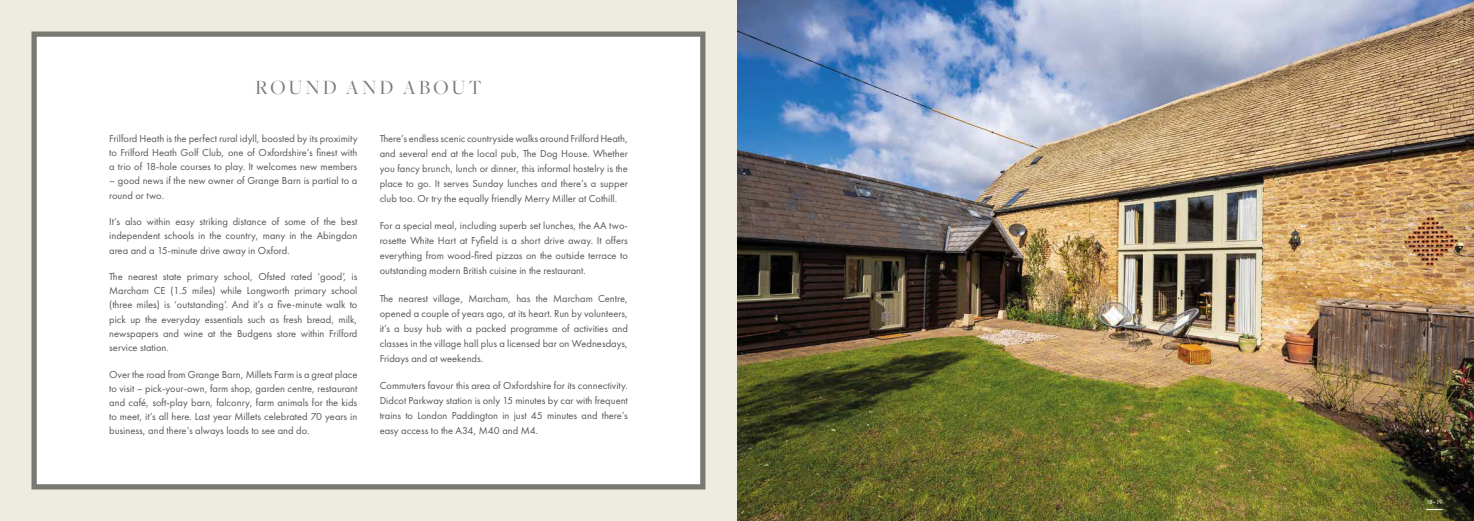
<style>
.page{position:relative;width:1474px;height:521px;background:#fff}
.page>*{position:absolute;margin:0;border:0;box-sizing:border-box;transform-origin:0 0}
.t1{font:21px "Freight Big Pro";letter-spacing:.14em;color:#777a71}
.t2{font:10.5px/14.2px "Futura PT";color:#575756;text-align:justify}
.t3{font:6.12px "Futura PT";color:#fff}
</style>
<div class="page">
<img style="left:737px;top:0;width:736px;height:521px">
<svg style="left:1426px;top:509px;width:16px;height:1px"></svg>
<div style="left:0;top:0;width:737px;height:521px;background:#eeebe0"></div>
<div style="left:32px;top:32px;width:673px;height:457px;background:#fff;border:5px solid #777a71"></div>
<h1 class="t1" style="left:255px;top:73px;width:228px">ROUND AND ABOUT</h1>
<p class="t2" style="left:109px;top:131px;width:250px">Frilford Heath is the perfect rural idyll, boosted by its proximity to Frilford Heath Golf Club, one of Oxfordshire’s finest with a trio of 18-hole courses to play. It welcomes new members</p>
<p class="t2" style="left:109px;top:174px;width:250px">– good news if the new owner of Grange Barn is partial to a round or two.</p>
<p class="t2" style="left:109px;top:215px;width:250px">It’s also within easy striking distance of some of the best independent schools in the country, many in the Abingdon area and a 15-minute drive away in Oxford.</p>
<p class="t2" style="left:109px;top:269px;width:250px">The nearest state primary school, Ofsted rated ‘good’, is Marcham CE (1.5 miles) while Longworth primary school (three miles) is ‘outstanding’. And it’s a five-minute walk to pick up the everyday essentials such as fresh bread, milk, newspapers and wine at the Budgens store within Frilford service station.</p>
<p class="t2" style="left:109px;top:367px;width:250px">Over the road from Grange Barn, Millets Farm is a great place to visit – pick-your-own, farm shop, garden centre, restaurant and café, soft-play barn, falconry, farm animals for the kids to meet, it’s all here. Last year Millets celebrated 70 years in business, and there’s always loads to see and do.</p>
<p class="t2" style="left:380px;top:131px;width:250px;line-height:15px">There’s endlessscenic countrysidewalksaroundFrilfordHeath, and several end at the local pub, The Dog House. Whether you fancy brunch, lunch or dinner, this informal hostelry is the place to go. It serves Sunday lunches and there’s a supper club too. Or try the equally friendly Merry Miller at Cothill.</p>
<p class="t2" style="left:380px;top:218px;width:250px;line-height:15px">For a special meal, including superb set lunches, the AA two&shy;rosette White Hart at Fyfield is a short drive away. It offers everything from wood-fired pizzas on the outside terrace to outstanding modern British cuisine in the restaurant.</p>
<p class="t2" style="left:380px;top:291px;width:250px;line-height:15px">The nearest village, Marcham, has the Marcham Centre, opened a couple of years ago, at its heart. Run by volunteers, it’s a busy hub with a packed programme of activities and classes in the village hall plus a licensed bar on Wednesdays, Fridays and at weekends.</p>
<p class="t2" style="left:379px;top:378px;width:250px;line-height:15px">Commuters favour this area of Oxfordshire for its connectivity.<br>Didcot Parkway station is only 15 minutes by car with frequent trains to London Paddington in just 45 minutes and there’s easy access to the A34, M40 and M4.</p>
<p class="t3" style="left:1426px;top:499px;width:18px">18–19</p>
</div>
